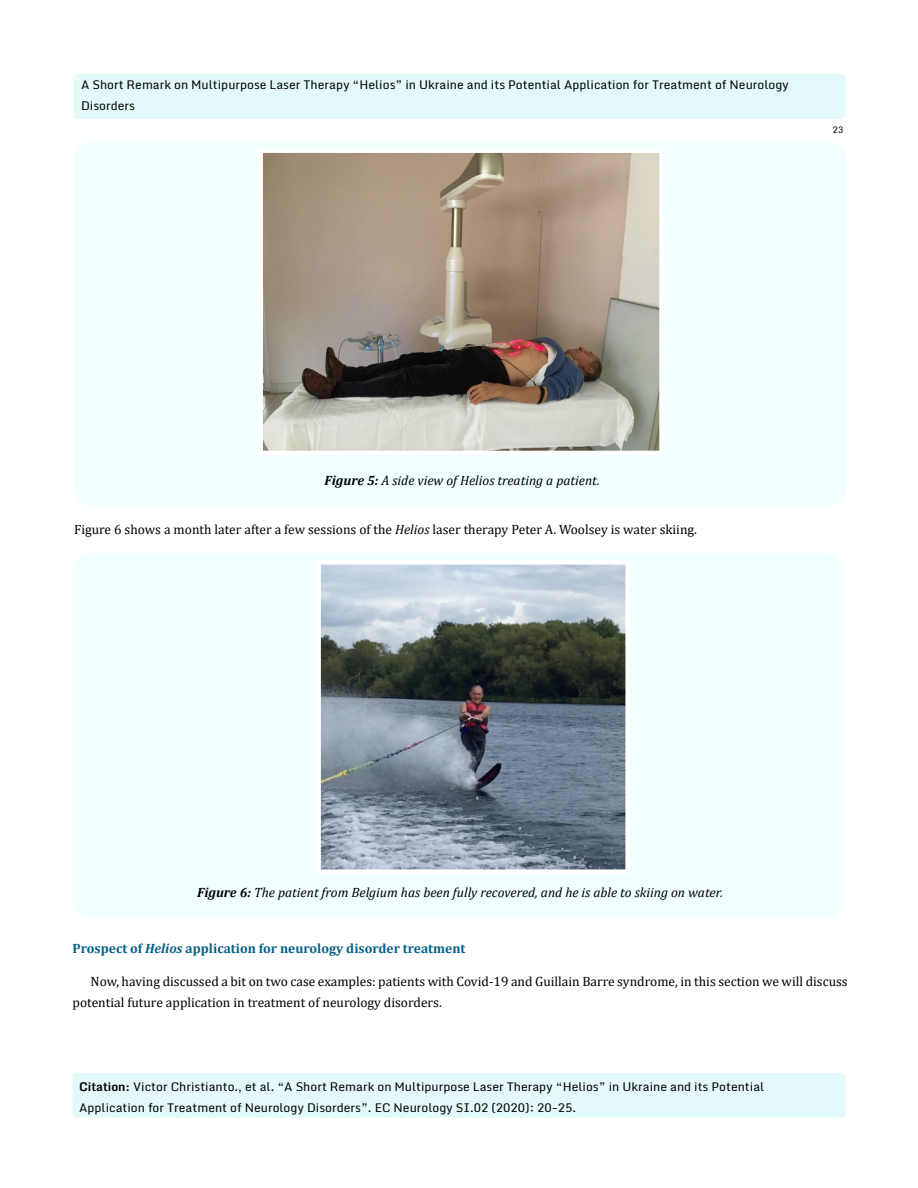
<style>
.page{position:relative;width:918px;height:1188px;background:#fff}
.page>*{position:absolute;margin:0;border:0;box-sizing:border-box;transform-origin:0 0}
.t1{font:13.5px/21px "Cambria";color:#000}
.t2{font:italic 13.5px "Cambria";color:#000}
.t3{font:700 13.5px "Cambria";color:#046089}
.t4{font:12px/21px "Monda";color:#000}
.t5{font:9px "Monda";color:#000}
.s1{font-weight:700}
.s2{font-style:italic}
</style>
<div class="page">
<div style="left:73px;top:73px;width:773px;height:47px;background:#e3f9fa;border-radius:4px"></div>
<div style="left:72px;top:72px;width:775px;height:48px;border:2px solid #fff;border-radius:4px"></div>
<div style="left:72px;top:1072px;width:774px;height:46px;background:#e3f9fa;border-radius:4px"></div>
<div style="left:71px;top:1071px;width:776px;height:48px;border:2px solid #fff;border-radius:4px"></div>
<div style="left:74px;top:141px;width:772px;height:365px;background:#f1ffff;border-radius:18px"></div>
<div style="left:72px;top:553px;width:772px;height:365px;background:#f1ffff;border-radius:18px"></div>
<img style="left:258px;top:149px;width:404px;height:306px">
<img style="left:317px;top:560px;width:313px;height:313px">
<p class="t4" style="left:81px;top:74px;width:709px">A Short Remark on Multipurpose Laser Therapy “Helios” in Ukraine and its Potential Application for Treatment of Neurology<br>Disorders</p>
<p class="t5" style="left:832px;top:124px;width:12px">23</p>
<p class="t2" style="left:325px;top:471px;width:277px"><span class="s1">Figure 5:</span> A side view of Helios treating a patient.</p>
<p class="t1" style="left:74px;top:519px;width:624px">Figure 6 shows a month later after a few sessions of the <span class="s2">Helios</span> laser therapy Peter A. Woolsey is water skiing.</p>
<p class="t2" style="left:197px;top:883px;width:528px"><span class="s1">Figure 6:</span> The patient from Belgium has been fully recovered, and he is able to skiing on water.</p>
<p class="t3" style="left:73px;top:939px;width:394px">Prospect of <span class="s2">Helios</span> application for neurology disorder treatment</p>
<p class="t1" style="left:73px;top:971px;width:777px;text-indent:18px">Now, having discussed a bit on two case examples: patients with Covid-19 and Guillain Barre syndrome, in this section we will discuss potential future application in treatment of neurology disorders.</p>
<p class="t4" style="left:79px;top:1077px;width:687px"><span class="s1">Citation:</span> Victor Christianto., et al. “A Short Remark on Multipurpose Laser Therapy “Helios” in Ukraine and its Potential<br>Application for Treatment of Neurology Disorders”. EC Neurology SI.02 (2020): 20-25.</p>
</div>
